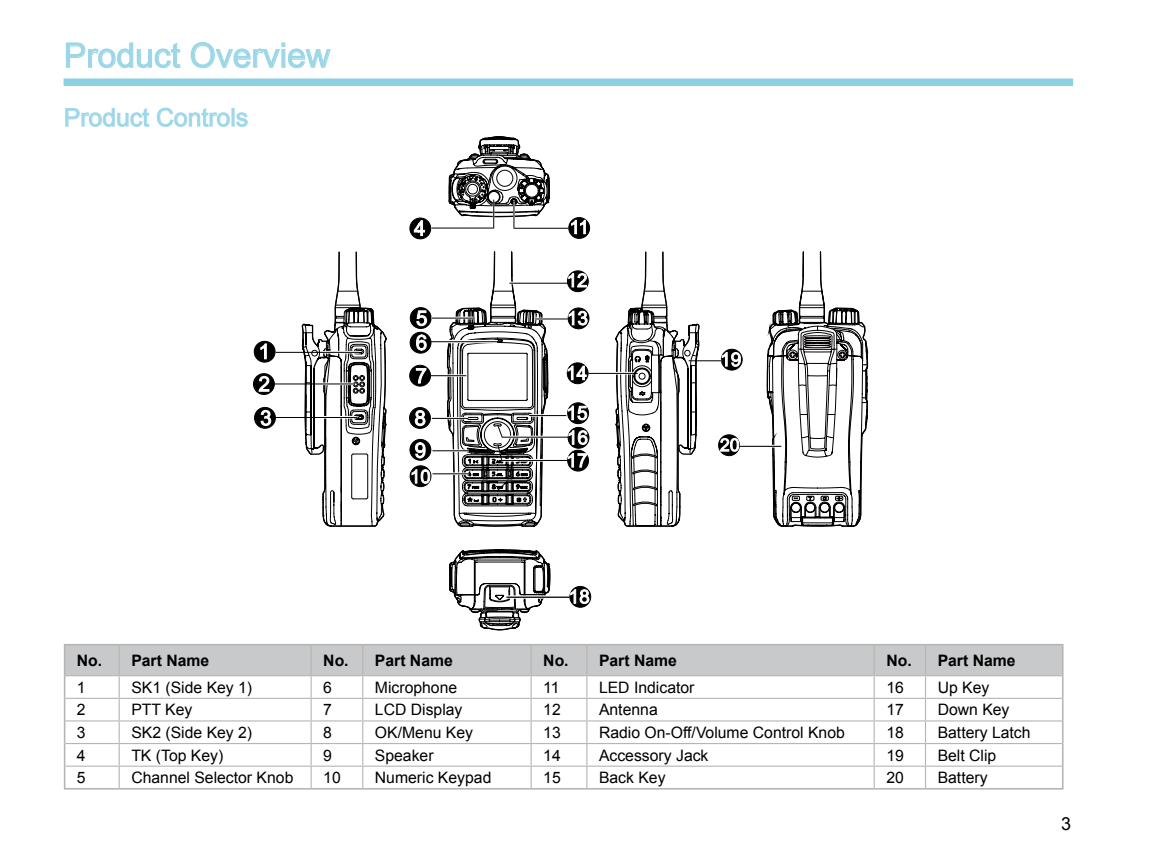
<style>
.page{position:relative;width:1149px;height:862px;background:#fff}
.page>*{position:absolute;margin:0;border:0;box-sizing:border-box;transform-origin:0 0}
.t1{font:33.75px "Arial";color:#9cd7e7}
.t2{font:24.75px "Arial";color:#9cd7e7}
.t3{font:15.75px "Arial";color:#000}
.t4{font:700 15.75px "Arial";color:#000}
</style>
<div class="page">
<div style="left:64px;top:79px;width:1008px;height:6px;background:#8bd0e3"></div>
<svg style="left:66px;top:42px;width:115px;height:27px"></svg>
<svg style="left:190px;top:42px;width:141px;height:27px"></svg>
<svg style="left:65px;top:108px;width:85px;height:19px"></svg>
<svg style="left:156px;top:107px;width:92px;height:20px"></svg>
<hr style="left:64px;top:643px;width:55px;height:2px;background:#b5b5b5">
<hr style="left:119px;top:643px;width:192px;height:2px;background:#b5b5b5">
<hr style="left:311px;top:643px;width:51px;height:2px;background:#b5b5b5">
<hr style="left:362px;top:643px;width:169px;height:2px;background:#b5b5b5">
<hr style="left:586px;top:643px;width:287px;height:2px;background:#b5b5b5">
<hr style="left:873px;top:643px;width:52px;height:2px;background:#b5b5b5">
<hr style="left:925px;top:643px;width:138px;height:2px;background:#b5b5b5">
<hr style="left:1061px;top:645px;width:2px;height:30px;background:#b5b5b5">
<hr style="left:1061px;top:675px;width:2px;height:23px;background:#b5b5b5">
<hr style="left:1061px;top:698px;width:2px;height:22px;background:#b5b5b5">
<hr style="left:1061px;top:720px;width:2px;height:23px;background:#b5b5b5">
<hr style="left:1061px;top:743px;width:2px;height:22px;background:#b5b5b5">
<hr style="left:1061px;top:765px;width:2px;height:22px;background:#b5b5b5">
<hr style="left:64px;top:787px;width:55px;height:2px;background:#b5b5b5">
<hr style="left:119px;top:787px;width:192px;height:2px;background:#b5b5b5">
<hr style="left:311px;top:787px;width:51px;height:2px;background:#b5b5b5">
<hr style="left:362px;top:787px;width:169px;height:2px;background:#b5b5b5">
<hr style="left:531px;top:787px;width:55px;height:2px;background:#b5b5b5">
<hr style="left:586px;top:787px;width:287px;height:2px;background:#b5b5b5">
<hr style="left:873px;top:787px;width:52px;height:2px;background:#b5b5b5">
<hr style="left:925px;top:787px;width:138px;height:2px;background:#b5b5b5">
<svg style="left:64px;top:644px;width:998px;height:143px"></svg>
<svg style="left:446px;top:78px;width:102px;height:712px"></svg>
<svg style="left:448px;top:121px;width:420px;height:575px"></svg>
<div style="left:254px;top:341px;width:21px;height:21px;background:#000;border-radius:50%"></div>
<div style="left:254px;top:341px;width:21px;height:21px;border:1px solid #000;border-radius:50%"></div>
<svg style="left:260px;top:343px;width:7px;height:16px"></svg>
<hr style="left:276px;top:351px;width:83px;height:1px;background:#000">
<div style="left:568px;top:217px;width:21px;height:21px;background:#000;border-radius:50%"></div>
<div style="left:568px;top:217px;width:22px;height:22px;border:1px solid #000;border-radius:50%"></div>
<svg style="left:570px;top:219px;width:16px;height:15px"></svg>
<hr style="left:271px;top:383px;width:84px;height:1px;background:#000">
<hr style="left:273px;top:417px;width:83px;height:1px;background:#000">
<hr style="left:514px;top:228px;width:54px;height:1px;background:#000">
<hr style="left:509px;top:281px;width:58px;height:3px;background:#fff">
<hr style="left:509px;top:282px;width:59px;height:1px;background:#000">
<hr style="left:534px;top:317px;width:33px;height:3px;background:#fff">
<hr style="left:534px;top:318px;width:33px;height:1px;background:#000">
<hr style="left:528px;top:414px;width:38px;height:2px;background:#fff">
<hr style="left:529px;top:415px;width:37px;height:1px;background:#000">
<hr style="left:501px;top:435px;width:66px;height:3px;background:#fff">
<hr style="left:502px;top:436px;width:66px;height:1px;background:#000">
<svg style="left:568px;top:308px;width:20px;height:20px"></svg>
<div style="left:567px;top:307px;width:22px;height:22px;border:1px solid #000;border-radius:50%"></div>
<svg style="left:568px;top:307px;width:19px;height:18px"></svg>
<svg style="left:567px;top:271px;width:21px;height:20px"></svg>
<div style="left:567px;top:270px;width:21px;height:22px;border:1px solid #000;border-radius:50%"></div>
<svg style="left:568px;top:273px;width:19px;height:14px"></svg>
<svg style="left:567px;top:402px;width:21px;height:21px"></svg>
<div style="left:567px;top:402px;width:21px;height:22px;border:1px solid #000;border-radius:50%"></div>
<svg style="left:568px;top:405px;width:19px;height:15px"></svg>
<div style="left:568px;top:427px;width:20px;height:21px;background:#000;border-radius:50%"></div>
<div style="left:567px;top:427px;width:22px;height:21px;border:1px solid #000;border-radius:50%"></div>
<svg style="left:568px;top:430px;width:19px;height:15px"></svg>
<hr style="left:501px;top:458px;width:66px;height:3px;background:#fff">
<hr style="left:501px;top:459px;width:66px;height:1px;background:#000">
<svg style="left:567px;top:450px;width:21px;height:21px"></svg>
<div style="left:567px;top:449px;width:21px;height:22px;border:1px solid #000;border-radius:50%"></div>
<svg style="left:568px;top:452px;width:19px;height:15px"></svg>
<hr style="left:506px;top:595px;width:63px;height:3px;background:#fff">
<hr style="left:506px;top:596px;width:63px;height:1px;background:#000">
<svg style="left:569px;top:586px;width:21px;height:21px"></svg>
<div style="left:569px;top:585px;width:22px;height:22px;border:1px solid #000;border-radius:50%"></div>
<svg style="left:570px;top:588px;width:19px;height:15px"></svg>
<svg style="left:721px;top:349px;width:21px;height:21px"></svg>
<div style="left:720px;top:348px;width:22px;height:22px;border:1px solid #000;border-radius:50%"></div>
<svg style="left:721px;top:352px;width:19px;height:14px"></svg>
<hr style="left:736px;top:444px;width:44px;height:3px;background:#fff">
<hr style="left:737px;top:445px;width:44px;height:1px;background:#000">
<hr style="left:588px;top:372px;width:49px;height:2px;background:#fff">
<hr style="left:588px;top:373px;width:49px;height:1px;background:#000">
<hr style="left:688px;top:359px;width:33px;height:2px;background:#fff">
<hr style="left:688px;top:360px;width:33px;height:1px;background:#000">
<svg style="left:718px;top:434px;width:21px;height:21px"></svg>
<div style="left:718px;top:434px;width:21px;height:22px;border:1px solid #000;border-radius:50%"></div>
<svg style="left:719px;top:437px;width:20px;height:14px"></svg>
<svg style="left:253px;top:373px;width:21px;height:21px"></svg>
<div style="left:253px;top:373px;width:21px;height:21px;border:1px solid #000;border-radius:50%"></div>
<svg style="left:258px;top:375px;width:11px;height:16px"></svg>
<div style="left:254px;top:407px;width:21px;height:21px;background:#000;border-radius:50%"></div>
<div style="left:254px;top:407px;width:22px;height:21px;border:1px solid #000;border-radius:50%"></div>
<svg style="left:260px;top:409px;width:11px;height:17px"></svg>
<svg style="left:567px;top:362px;width:21px;height:21px"></svg>
<div style="left:566px;top:362px;width:22px;height:22px;border:1px solid #000;border-radius:50%"></div>
<svg style="left:567px;top:365px;width:19px;height:15px"></svg>
<svg style="left:766px;top:251px;width:101px;height:275px"></svg>
<svg style="left:301px;top:138px;width:248px;height:491px"></svg>
<svg style="left:614px;top:250px;width:86px;height:277px"></svg>
<h1 class="t1" style="left:64px;top:33px;width:268px">Product Overview</h1>
<h2 class="t2" style="left:64px;top:101px;width:186px">Product Controls</h2>
<p class="t4" style="left:77px;top:649px;width:134px">No. Part Name</p>
<p class="t4" style="left:323px;top:649px;width:131px">No. Part Name</p>
<p class="t4" style="left:543px;top:649px;width:135px">No. Part Name</p>
<p class="t4" style="left:886px;top:649px;width:131px">No. Part Name</p>
<p class="t3" style="left:77px;top:676px;width:10px">1</p>
<p class="t3" style="left:131px;top:676px;width:122px">SK1 (Side Key 1)</p>
<p class="t3" style="left:323px;top:676px;width:10px">6</p>
<p class="t3" style="left:375px;top:676px;width:84px">Microphone</p>
<p class="t3" style="left:543px;top:676px;width:18px">11</p>
<p class="t3" style="left:599px;top:676px;width:97px">LED Indicator</p>
<p class="t3" style="left:886px;top:676px;width:19px">16</p>
<p class="t3" style="left:937px;top:676px;width:53px">Up Key</p>
<p class="t3" style="left:77px;top:699px;width:10px">2</p>
<p class="t3" style="left:131px;top:699px;width:62px">PTT Key</p>
<p class="t3" style="left:323px;top:699px;width:10px">7</p>
<p class="t3" style="left:375px;top:699px;width:89px">LCD Display</p>
<p class="t3" style="left:543px;top:699px;width:19px">12</p>
<p class="t3" style="left:599px;top:699px;width:60px">Antenna</p>
<p class="t3" style="left:886px;top:699px;width:19px">17</p>
<p class="t3" style="left:937px;top:699px;width:73px">Down Key</p>
<p class="t3" style="left:77px;top:721px;width:10px">3</p>
<p class="t3" style="left:131px;top:721px;width:122px">SK2 (Side Key 2)</p>
<p class="t3" style="left:323px;top:721px;width:10px">8</p>
<p class="t3" style="left:375px;top:721px;width:100px">OK/Menu Key</p>
<p class="t3" style="left:543px;top:721px;width:19px">13</p>
<p class="t3" style="left:599px;top:721px;width:247px">Radio On-Off/Volume Control Knob</p>
<p class="t3" style="left:886px;top:721px;width:19px">18</p>
<p class="t3" style="left:937px;top:721px;width:94px">Battery Latch</p>
<p class="t3" style="left:77px;top:744px;width:10px">4</p>
<p class="t3" style="left:131px;top:744px;width:93px">TK (Top Key)</p>
<p class="t3" style="left:323px;top:744px;width:10px">9</p>
<p class="t3" style="left:375px;top:744px;width:60px">Speaker</p>
<p class="t3" style="left:543px;top:744px;width:19px">14</p>
<p class="t3" style="left:599px;top:744px;width:111px">Accessory Jack</p>
<p class="t3" style="left:886px;top:744px;width:19px">19</p>
<p class="t3" style="left:937px;top:744px;width:60px">Belt Clip</p>
<p class="t3" style="left:77px;top:766px;width:10px">5</p>
<p class="t3" style="left:131px;top:766px;width:163px">Channel Selector Knob</p>
<p class="t3" style="left:323px;top:766px;width:19px">10</p>
<p class="t3" style="left:375px;top:766px;width:118px">Numeric Keypad</p>
<p class="t3" style="left:543px;top:766px;width:19px">15</p>
<p class="t3" style="left:599px;top:766px;width:68px">Back Key</p>
<p class="t3" style="left:886px;top:766px;width:19px">20</p>
<p class="t3" style="left:937px;top:766px;width:51px">Battery</p>
</div>
